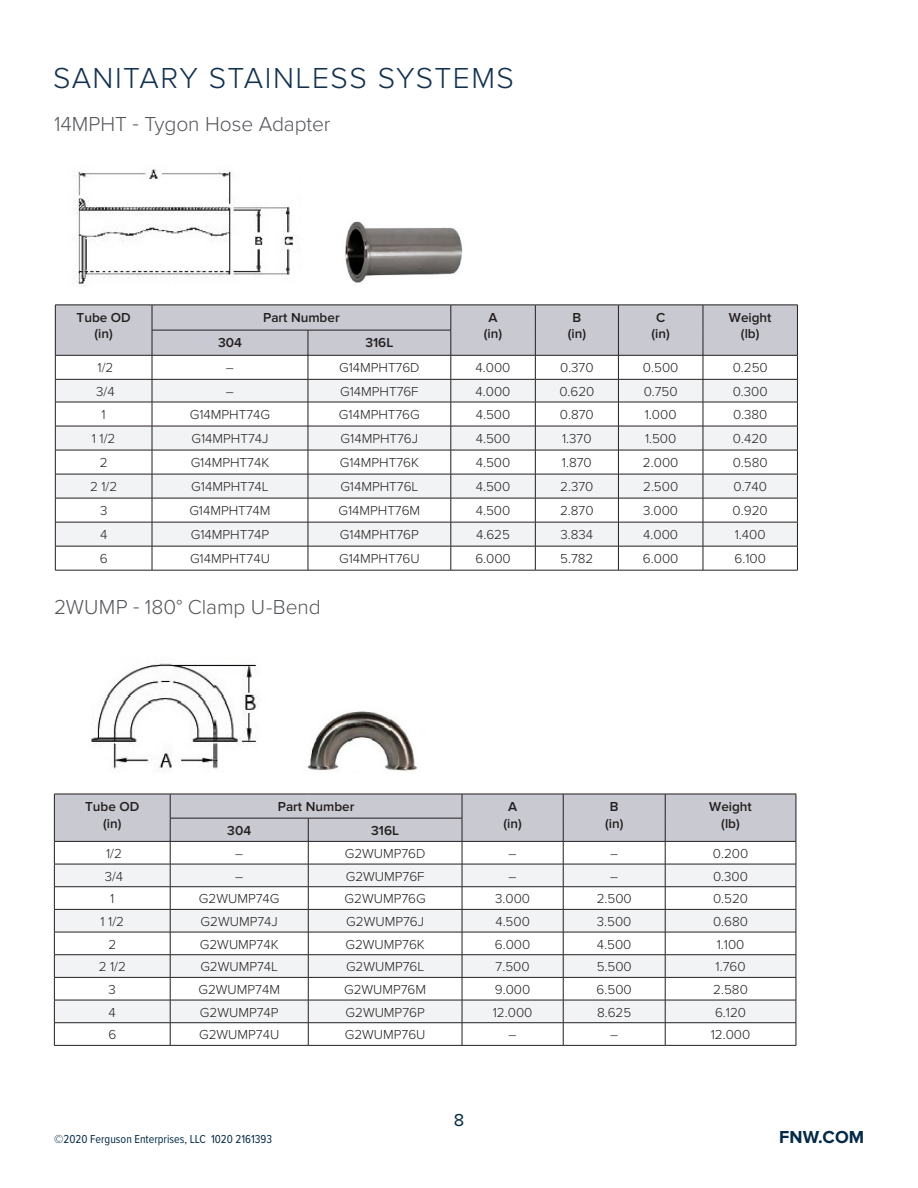
<style>
.page{position:relative;width:918px;height:1188px;background:#fff}
.page>*{position:absolute;margin:0;border:0;box-sizing:border-box;transform-origin:0 0}
.t1{font:300 30px "Proxima Nova";letter-spacing:.05em;color:#12314e}
.t2{font:300 21px "Proxima Nova";letter-spacing:-.005em;color:#54565a}
.t3{font:700 18px "Proxima Nova";color:#042a47}
.Body_Header{font:18px "Proxima Nova";color:#042a47}
.t4{font:300 13.5px "Proxima Nova";color:#231f20}
.t5{font:600 13.5px "Proxima Nova";color:#231f20}
.t6{font:12px "Proxima Nova Cond";color:#042a47}
</style>
<div class="page">
<hr style="left:54px;top:1045px;width:116px;height:1px;background:#231f20">
<hr style="left:170px;top:1045px;width:138px;height:1px;background:#231f20">
<hr style="left:308px;top:1045px;width:154px;height:1px;background:#231f20">
<hr style="left:462px;top:1045px;width:101px;height:1px;background:#231f20">
<hr style="left:563px;top:1045px;width:102px;height:1px;background:#231f20">
<hr style="left:665px;top:1045px;width:131px;height:1px;background:#231f20">
<svg style="left:54px;top:794px;width:743px;height:251px"></svg>
<svg style="left:55px;top:305px;width:743px;height:265px"></svg>
<hr style="left:55px;top:570px;width:97px;height:1px;background:#231f20">
<hr style="left:152px;top:570px;width:156px;height:1px;background:#231f20">
<hr style="left:308px;top:570px;width:143px;height:1px;background:#231f20">
<hr style="left:451px;top:570px;width:84px;height:1px;background:#231f20">
<hr style="left:535px;top:570px;width:83px;height:1px;background:#231f20">
<hr style="left:618px;top:570px;width:85px;height:1px;background:#231f20">
<hr style="left:703px;top:570px;width:95px;height:1px;background:#231f20">
<img style="left:91px;top:663px;width:167px;height:109px">
<img style="left:306px;top:711px;width:112px;height:61px">
<img style="left:74px;top:169px;width:220px;height:117px">
<img style="left:345px;top:221px;width:118px;height:62px">
<p class="t1" style="left:53px;top:61px;width:462px">SANITARY STAINLESS SYSTEMS</p>
<p class="t2" style="left:54px;top:112px;width:278px">14MPHT - Tygon Hose Adapter</p>
<p class="t5" style="left:77px;top:310px;width:56px">Tube OD</p>
<p class="t5" style="left:94px;top:326px;width:20px">(in)</p>
<p class="t5" style="left:263px;top:310px;width:78px">Part Number</p>
<p class="t5" style="left:489px;top:310px;width:11px">A</p>
<p class="t5" style="left:484px;top:326px;width:20px">(in)</p>
<p class="t5" style="left:218px;top:335px;width:25px">304</p>
<p class="t5" style="left:365px;top:335px;width:29px">316L</p>
<p class="t5" style="left:573px;top:310px;width:10px">B</p>
<p class="t5" style="left:568px;top:326px;width:20px">(in)</p>
<p class="t5" style="left:656px;top:310px;width:11px">C</p>
<p class="t5" style="left:652px;top:326px;width:20px">(in)</p>
<p class="t5" style="left:729px;top:310px;width:44px">Weight</p>
<p class="t5" style="left:741px;top:326px;width:20px">(lb)</p>
<p class="t4" style="left:98px;top:360px;width:17px">1/2</p>
<p class="t4" style="left:226px;top:360px;width:10px">–</p>
<p class="t4" style="left:339px;top:360px;width:82px">G14MPHT76D</p>
<p class="t4" style="left:476px;top:360px;width:36px">4.000</p>
<p class="t4" style="left:560px;top:360px;width:35px">0.370</p>
<p class="t4" style="left:643px;top:360px;width:37px">0.500</p>
<p class="t4" style="left:733px;top:360px;width:37px">0.250</p>
<p class="t4" style="left:96px;top:384px;width:20px">3/4</p>
<p class="t4" style="left:226px;top:384px;width:10px">–</p>
<p class="t4" style="left:340px;top:384px;width:80px">G14MPHT76F</p>
<p class="t4" style="left:476px;top:384px;width:36px">4.000</p>
<p class="t4" style="left:559px;top:384px;width:37px">0.620</p>
<p class="t4" style="left:644px;top:384px;width:36px">0.750</p>
<p class="t4" style="left:733px;top:384px;width:36px">0.300</p>
<p class="t4" style="left:102px;top:406px;width:6px">1</p>
<p class="t4" style="left:190px;top:406px;width:82px">G14MPHT74G</p>
<p class="t4" style="left:339px;top:406px;width:82px">G14MPHT76G</p>
<p class="t4" style="left:476px;top:406px;width:36px">4.500</p>
<p class="t4" style="left:560px;top:406px;width:35px">0.870</p>
<p class="t4" style="left:645px;top:406px;width:33px">1.000</p>
<p class="t4" style="left:733px;top:406px;width:36px">0.380</p>
<p class="t4" style="left:92px;top:430px;width:25px">1 1/2</p>
<p class="t4" style="left:192px;top:430px;width:78px">G14MPHT74J</p>
<p class="t4" style="left:341px;top:430px;width:79px">G14MPHT76J</p>
<p class="t4" style="left:476px;top:430px;width:36px">4.500</p>
<p class="t4" style="left:562px;top:430px;width:31px">1.370</p>
<p class="t4" style="left:645px;top:430px;width:33px">1.500</p>
<p class="t4" style="left:733px;top:430px;width:36px">0.420</p>
<p class="t4" style="left:100px;top:454px;width:9px">2</p>
<p class="t4" style="left:191px;top:454px;width:80px">G14MPHT74K</p>
<p class="t4" style="left:340px;top:454px;width:81px">G14MPHT76K</p>
<p class="t4" style="left:476px;top:454px;width:36px">4.500</p>
<p class="t4" style="left:562px;top:454px;width:31px">1.870</p>
<p class="t4" style="left:643px;top:454px;width:37px">2.000</p>
<p class="t4" style="left:733px;top:454px;width:36px">0.580</p>
<p class="t4" style="left:90px;top:478px;width:29px">2 1/2</p>
<p class="t4" style="left:191px;top:478px;width:79px">G14MPHT74L</p>
<p class="t4" style="left:340px;top:478px;width:80px">G14MPHT76L</p>
<p class="t4" style="left:476px;top:478px;width:36px">4.500</p>
<p class="t4" style="left:560px;top:478px;width:35px">2.370</p>
<p class="t4" style="left:643px;top:478px;width:37px">2.500</p>
<p class="t4" style="left:733px;top:478px;width:35px">0.740</p>
<p class="t4" style="left:100px;top:503px;width:9px">3</p>
<p class="t4" style="left:189px;top:503px;width:83px">G14MPHT74M</p>
<p class="t4" style="left:338px;top:503px;width:83px">G14MPHT76M</p>
<p class="t4" style="left:476px;top:503px;width:36px">4.500</p>
<p class="t4" style="left:560px;top:503px;width:35px">2.870</p>
<p class="t4" style="left:643px;top:503px;width:36px">3.000</p>
<p class="t4" style="left:733px;top:503px;width:37px">0.920</p>
<p class="t4" style="left:100px;top:527px;width:9px">4</p>
<p class="t4" style="left:191px;top:527px;width:80px">G14MPHT74P</p>
<p class="t4" style="left:340px;top:527px;width:80px">G14MPHT76P</p>
<p class="t4" style="left:476px;top:527px;width:35px">4.625</p>
<p class="t4" style="left:561px;top:527px;width:34px">3.834</p>
<p class="t4" style="left:643px;top:527px;width:36px">4.000</p>
<p class="t4" style="left:735px;top:527px;width:32px">1.400</p>
<p class="t4" style="left:100px;top:551px;width:9px">6</p>
<p class="t4" style="left:190px;top:551px;width:81px">G14MPHT74U</p>
<p class="t4" style="left:339px;top:551px;width:82px">G14MPHT76U</p>
<p class="t4" style="left:475px;top:551px;width:37px">6.000</p>
<p class="t4" style="left:560px;top:551px;width:35px">5.782</p>
<p class="t4" style="left:643px;top:551px;width:37px">6.000</p>
<p class="t4" style="left:735px;top:551px;width:33px">6.100</p>
<p class="t2" style="left:54px;top:595px;width:268px">2WUMP - 180° Clamp U-Bend</p>
<p class="t5" style="left:85px;top:799px;width:56px">Tube OD</p>
<p class="t5" style="left:103px;top:815px;width:20px">(in)</p>
<p class="t5" style="left:278px;top:799px;width:78px">Part Number</p>
<p class="t5" style="left:508px;top:799px;width:11px">A</p>
<p class="t5" style="left:503px;top:815px;width:20px">(in)</p>
<p class="t5" style="left:227px;top:823px;width:25px">304</p>
<p class="t5" style="left:371px;top:823px;width:29px">316L</p>
<p class="t5" style="left:610px;top:799px;width:10px">B</p>
<p class="t5" style="left:605px;top:815px;width:20px">(in)</p>
<p class="t5" style="left:709px;top:799px;width:44px">Weight</p>
<p class="t5" style="left:721px;top:815px;width:20px">(lb)</p>
<p class="t4" style="left:106px;top:846px;width:17px">1/2</p>
<p class="t4" style="left:235px;top:846px;width:10px">–</p>
<p class="t4" style="left:345px;top:846px;width:82px">G2WUMP76D</p>
<p class="t4" style="left:509px;top:846px;width:10px">–</p>
<p class="t4" style="left:610px;top:846px;width:10px">–</p>
<p class="t4" style="left:713px;top:846px;width:37px">0.200</p>
<p class="t4" style="left:105px;top:868px;width:20px">3/4</p>
<p class="t4" style="left:235px;top:868px;width:10px">–</p>
<p class="t4" style="left:346px;top:868px;width:80px">G2WUMP76F</p>
<p class="t4" style="left:509px;top:868px;width:10px">–</p>
<p class="t4" style="left:610px;top:868px;width:10px">–</p>
<p class="t4" style="left:713px;top:868px;width:36px">0.300</p>
<p class="t4" style="left:110px;top:891px;width:6px">1</p>
<p class="t4" style="left:199px;top:891px;width:82px">G2WUMP74G</p>
<p class="t4" style="left:345px;top:891px;width:83px">G2WUMP76G</p>
<p class="t4" style="left:495px;top:891px;width:36px">3.000</p>
<p class="t4" style="left:597px;top:891px;width:37px">2.500</p>
<p class="t4" style="left:713px;top:891px;width:37px">0.520</p>
<p class="t4" style="left:101px;top:914px;width:25px">1 1/2</p>
<p class="t4" style="left:201px;top:914px;width:79px">G2WUMP74J</p>
<p class="t4" style="left:346px;top:914px;width:79px">G2WUMP76J</p>
<p class="t4" style="left:495px;top:914px;width:36px">4.500</p>
<p class="t4" style="left:597px;top:914px;width:36px">3.500</p>
<p class="t4" style="left:713px;top:914px;width:36px">0.680</p>
<p class="t4" style="left:108px;top:936px;width:9px">2</p>
<p class="t4" style="left:200px;top:936px;width:80px">G2WUMP74K</p>
<p class="t4" style="left:345px;top:936px;width:81px">G2WUMP76K</p>
<p class="t4" style="left:495px;top:936px;width:37px">6.000</p>
<p class="t4" style="left:597px;top:936px;width:36px">4.500</p>
<p class="t4" style="left:717px;top:936px;width:29px">1.100</p>
<p class="t4" style="left:99px;top:959px;width:29px">2 1/2</p>
<p class="t4" style="left:200px;top:959px;width:79px">G2WUMP74L</p>
<p class="t4" style="left:346px;top:959px;width:80px">G2WUMP76L</p>
<p class="t4" style="left:496px;top:959px;width:36px">7.500</p>
<p class="t4" style="left:597px;top:959px;width:37px">5.500</p>
<p class="t4" style="left:716px;top:959px;width:31px">1.760</p>
<p class="t4" style="left:109px;top:982px;width:9px">3</p>
<p class="t4" style="left:198px;top:982px;width:83px">G2WUMP74M</p>
<p class="t4" style="left:344px;top:982px;width:84px">G2WUMP76M</p>
<p class="t4" style="left:495px;top:982px;width:37px">9.000</p>
<p class="t4" style="left:597px;top:982px;width:37px">6.500</p>
<p class="t4" style="left:713px;top:982px;width:36px">2.580</p>
<p class="t4" style="left:109px;top:1004px;width:9px">4</p>
<p class="t4" style="left:200px;top:1004px;width:80px">G2WUMP74P</p>
<p class="t4" style="left:346px;top:1004px;width:81px">G2WUMP76P</p>
<p class="t4" style="left:493px;top:1004px;width:41px">12.000</p>
<p class="t4" style="left:597px;top:1004px;width:36px">8.625</p>
<p class="t4" style="left:715px;top:1004px;width:33px">6.120</p>
<p class="t4" style="left:108px;top:1027px;width:9px">6</p>
<p class="t4" style="left:199px;top:1027px;width:82px">G2WUMP74U</p>
<p class="t4" style="left:345px;top:1027px;width:82px">G2WUMP76U</p>
<p class="t4" style="left:509px;top:1027px;width:10px">–</p>
<p class="t4" style="left:610px;top:1027px;width:10px">–</p>
<p class="t4" style="left:711px;top:1027px;width:41px">12.000</p>
<p class="Body_Header" style="left:454px;top:1110px;width:12px">8</p>
<p class="t6" style="left:54px;top:1133px;width:219px">©2020 Ferguson Enterprises, LLC 1020 2161393</p>
<h3 class="t3" style="left:779px;top:1127px;width:86px">FNW.COM</h3>
</div>
